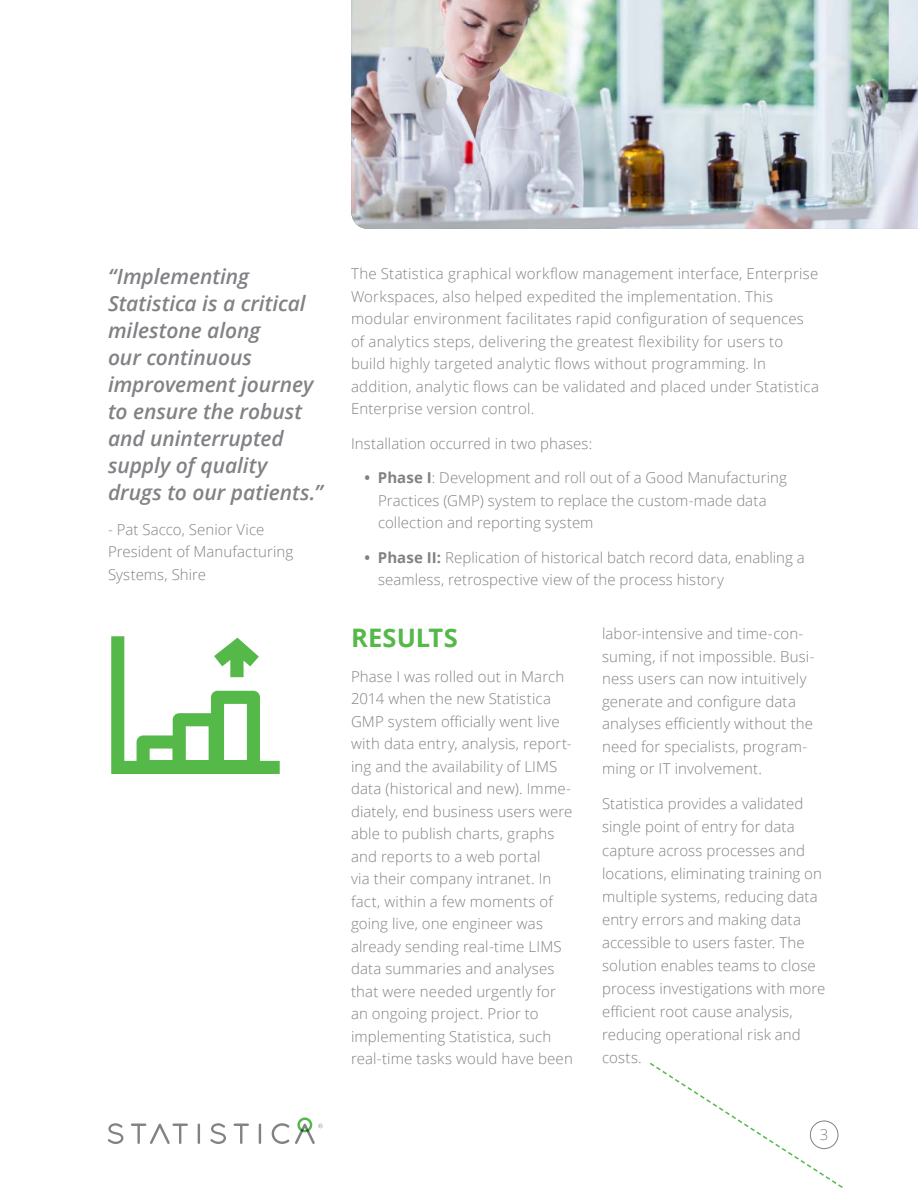
<style>
.page{position:relative;width:918px;height:1188px;background:#fff}
.page>*{position:absolute;margin:0;border:0;box-sizing:border-box;transform-origin:0 0}
.t1{font:700 25.5px "Open Sans";letter-spacing:.005em;color:#54b948}
.t2{font:italic 600 21px/27px "Open Sans";letter-spacing:-.005em;color:#808285}
.t3{font:300 15px/22.5px "Open Sans";letter-spacing:.01em;color:#808285}
.s1{font-weight:700}
</style>
<div class="page">
<svg style="left:111px;top:636px;width:169px;height:138px"></svg>
<img style="left:351px;top:0;width:567px;height:229px">
<svg style="left:650px;top:1062px;width:193px;height:126px"></svg>
<div style="left:810px;top:1121px;width:28px;height:28px;border:1px solid #808285;border-radius:50%"></div>
<svg style="left:108px;top:1123px;width:15px;height:21px"></svg>
<svg style="left:131px;top:1124px;width:57px;height:20px"></svg>
<hr style="left:198px;top:1124px;width:2px;height:20px;background:#808285">
<svg style="left:210px;top:1123px;width:16px;height:21px"></svg>
<svg style="left:234px;top:1124px;width:15px;height:20px"></svg>
<hr style="left:259px;top:1124px;width:2px;height:20px;background:#808285">
<svg style="left:272px;top:1123px;width:17px;height:21px"></svg>
<svg style="left:295px;top:1117px;width:28px;height:27px"></svg>
<h2 class="t2" style="left:108px;top:263px;width:216px">“Implementing<br>Statistica is a critical milestone along<br>our continuous improvement journey to ensure the robust and uninterrupted supply of quality drugs to our patients.”</h2>
<p class="t3" style="left:108px;top:518px;width:187px">- Pat Sacco, Senior Vice<br>President of Manufacturing<br>Systems, Shire</p>
<p class="t3" style="left:351px;top:262px;width:470px">The Statistica graphical workflow management interface, Enterprise Workspaces, also helped expedited the implementation. This modular environment facilitates rapid configuration of sequences of analytics steps, delivering the greatest flexibility for users to build highly targeted analytic flows without programming. In addition, analytic flows can be validated and placed under Statistica Enterprise version control.</p>
<p class="t3" style="left:351px;top:432px;width:243px">Installation occurred in two phases:</p>
<p class="t3" style="left:378px;top:466px;width:410px;text-indent:-14px"><span class="s1">• Phase I</span>: Development and roll out of a Good Manufacturing<br>Practices (GMP) system to replace the custom-made data collection and reporting system</p>
<p class="t3" style="left:378px;top:546px;width:428px;text-indent:-14px"><span class="s1">• Phase II:</span> Replication of historical batch record data, enabling a seamless, retrospective view of the process history</p>
<h1 class="t1" style="left:351px;top:620px;width:108px">RESULTS</h1>
<p class="t3" style="left:351px;top:665px;width:223px">Phase I was rolled out in March<br>2014 when the new Statistica<br>GMP system officially went live with data entry, analysis, report&shy;ing and the availability of LIMS data (historical and new). Imme&shy;diately, end business users were able to publish charts, graphs and reports to a web portal<br>via their company intranet. In fact, within a few moments of going live, one engineer was already sending real-time LIMS data summaries and analyses that were needed urgently for an ongoing project. Prior to implementing Statistica, such real-time tasks would have been</p>
<p class="t3" style="left:602px;top:622px;width:214px">labor-intensive and time-con&shy;suming, if not impossible. Busi&shy;ness users can now intuitively generate and configure data analyses efficiently without the need for specialists, program&shy;ming or IT involvement.</p>
<p class="t3" style="left:602px;top:792px;width:225px;line-height:23.1px">Statistica provides a validated single point of entry for data capture across processes and locations, eliminating training on multiple systems, reducing data entry errors and making data accessible to users faster. The solution enables teams to close process investigations with more efficient root cause analysis, reducing operational risk and costs.</p>
<p class="t3" style="left:820px;top:1123px;width:10px">3</p>
</div>
